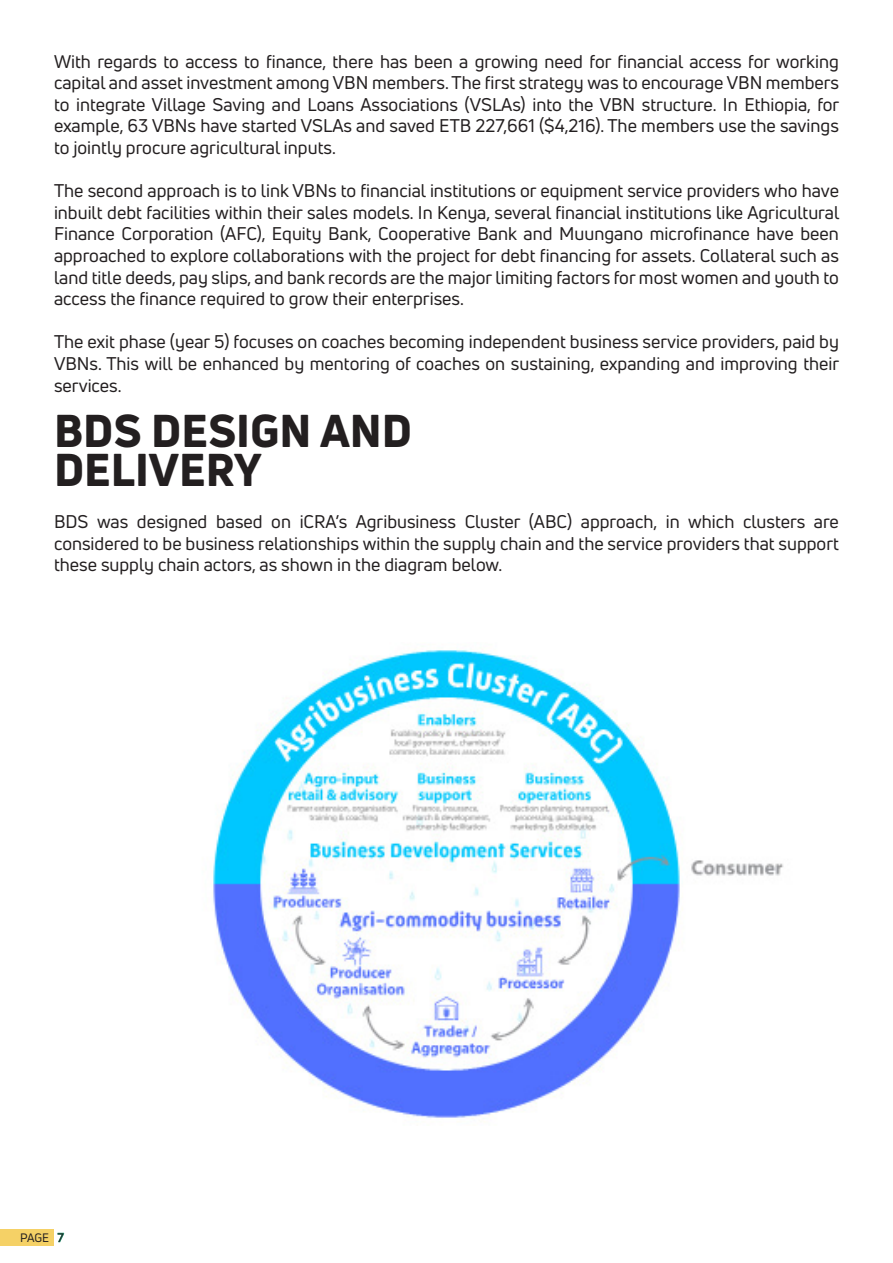
<style>
.page{position:relative;width:893px;height:1263px;background:#fff}
.page>*{position:absolute;margin:0;border:0;box-sizing:border-box;transform-origin:0 0}
.t1{font:800 45px/39px "Uni Neue";color:#231f20}
.t2{font:18px/21.6px "Uni Neue";color:#231f20;text-align:justify}
.t3{font:12px "Uni Neue";color:#231f20}
.s1{color:#299e79}
</style>
<div class="page">
<div style="left:0;top:1229px;width:53px;height:17px;background:#f5d166"></div>
<img style="left:213px;top:649px;width:571px;height:470px">
<p class="t2" style="left:54px;top:50px;width:787px">With regards to access to finance, there has been a growing need for financial access for working capital and asset investment among VBN members. The first strategy was to encourage VBN members to integrate Village Saving and Loans Associations (VSLAs) into the VBN structure. In Ethiopia, for example, 63 VBNs have started VSLAs and saved ETB 227,661 ($4,216). The members use the savings to jointly procure agricultural inputs.</p>
<p class="t2" style="left:54px;top:180px;width:787px">The second approach is to link VBNs to financial institutions or equipment service providers who have inbuilt debt facilities within their sales models. In Kenya, several financial institutions like Agricultural Finance Corporation (AFC), Equity Bank, Cooperative Bank and Muungano microfinance have been approached to explore collaborations with the project for debt financing for assets. Collateral such as land title deeds, pay slips, and bank records are the major limiting factors for most women and youth to access the finance required to grow their enterprises.</p>
<p class="t2" style="left:54px;top:331px;width:787px">The exit phase (year 5) focuses on coaches becoming independent business service providers, paid by VBNs. This will be enhanced by mentoring of coaches on sustaining, expanding and improving their services.</p>
<p class="t1" style="left:54px;top:411px;width:360px">BDS DESIGN AND<br>DELIVERY</p>
<p class="t2" style="left:54px;top:511px;width:786px">BDS was designed based on iCRA’s Agribusiness Cluster (ABC) approach, in which clusters are considered to be business relationships within the supply chain and the service providers that support these supply chain actors, as shown in the diagram below.</p>
<p class="t3" style="left:20px;top:1230px;width:45px">PAGE <span class="s1">7</span></p>
</div>
